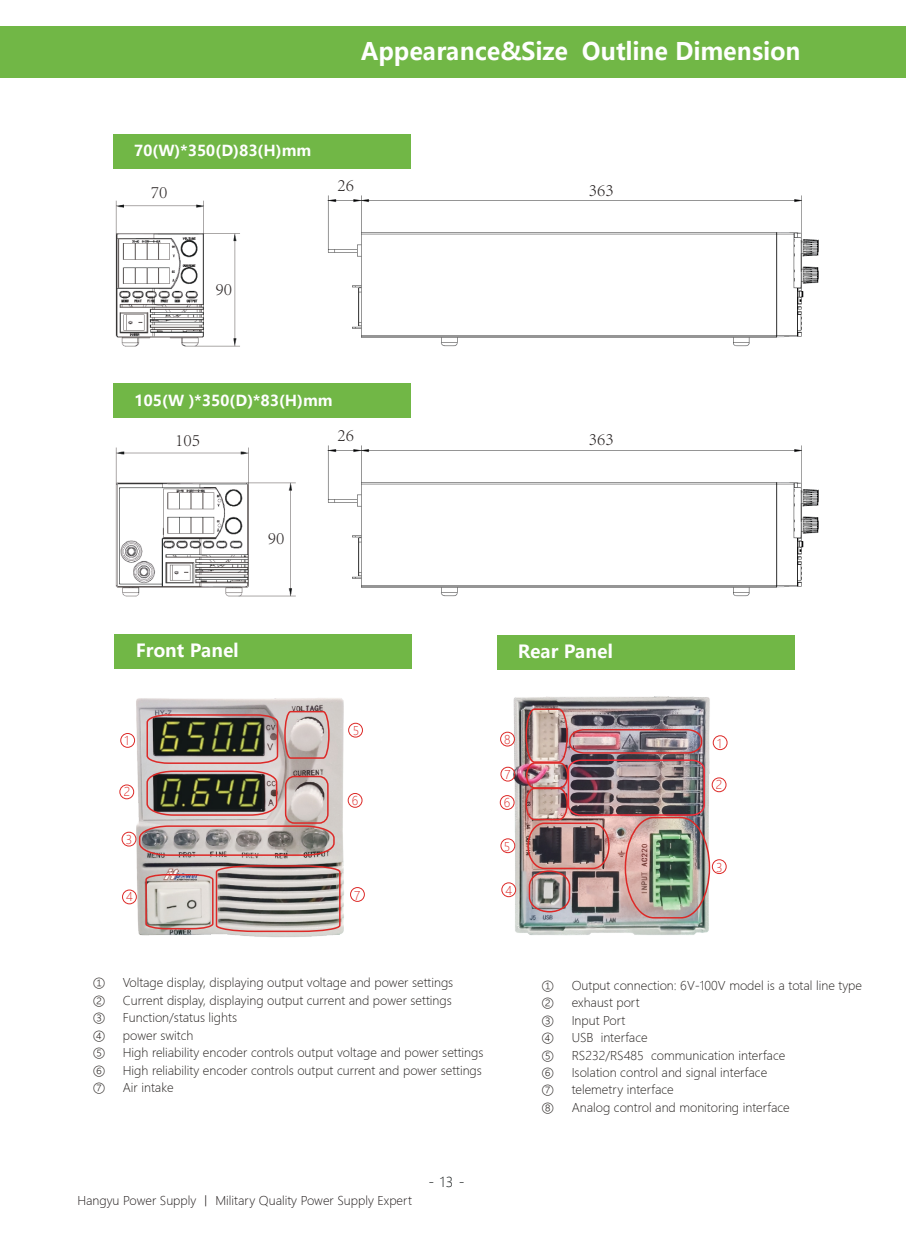
<style>
.page{position:relative;width:906px;height:1238px;background:#fff}
.page>*{position:absolute;margin:0;border:0;box-sizing:border-box;transform-origin:0 0}
.t1{font:700 24px "Microsoft Ya Hei";color:#fff}
.t2{font:300 18px "Adobe Song Std";color:#241f1f}
.t3{font:700 18px "Microsoft Ya Hei";color:#fff}
.t4{font:700 15px "Microsoft Ya Hei";color:#fff}
.t5{font:300 13.5px "Microsoft Ya Hei";color:#121717}
.t6{font:300 12px "Microsoft Ya Hei";color:#262220}
.t7{font:300 12px "Microsoft Ya Hei";color:#241f1f}
.t8{font:300 12px "Microsoft Ya Hei";color:#dd2927}
</style>
<div class="page">
<img style="left:499px;top:696px;width:229px;height:239px">
<img style="left:114px;top:668px;width:255px;height:269px">
<img style="left:327px;top:445px;width:492px;height:152px">
<img style="left:115px;top:447px;width:181px;height:150px">
<div style="left:1px;top:26px;width:905px;height:51px;background:#71b746"></div>
<div style="left:113px;top:383px;width:298px;height:34px;background:#71b746"></div>
<div style="left:113px;top:134px;width:297px;height:34px;background:#71b746"></div>
<div style="left:496px;top:635px;width:298px;height:34px;background:#71b746"></div>
<div style="left:114px;top:634px;width:298px;height:34px;background:#71b746"></div>
<svg style="left:145px;top:864px;width:196px;height:68px"></svg>
<div style="left:350px;top:887px;width:14px;height:14px;border:1px solid #dd2927;border-radius:50%"></div>
<div style="left:120px;top:784px;width:14px;height:15px;border:1px solid #dd2927;border-radius:50%"></div>
<div style="left:122px;top:832px;width:14px;height:14px;border:1px solid #dd2927;border-radius:50%"></div>
<svg style="left:138px;top:824px;width:197px;height:32px"></svg>
<div style="left:122px;top:889px;width:15px;height:15px;border:1px solid #dd2927;border-radius:50%"></div>
<div style="left:348px;top:793px;width:14px;height:14px;border:1px solid #dd2927;border-radius:50%"></div>
<div style="left:348px;top:723px;width:15px;height:14px;border:1px solid #dd2927;border-radius:50%"></div>
<div style="left:121px;top:733px;width:14px;height:14px;border:1px solid #dd2927;border-radius:50%"></div>
<div style="left:285px;top:775px;width:44px;height:48px;border:2px solid #dd2927;border-radius:9px"></div>
<svg style="left:146px;top:710px;width:184px;height:106px"></svg>
<div style="left:501px;top:767px;width:14px;height:14px;border:1px solid #dd2927;border-radius:50%"></div>
<div style="left:712px;top:777px;width:14px;height:14px;border:1px solid #dd2927;border-radius:50%"></div>
<div style="left:501px;top:882px;width:15px;height:14px;border:1px solid #dd2927;border-radius:50%"></div>
<div style="left:712px;top:859px;width:14px;height:14px;border:1px solid #dd2927;border-radius:50%"></div>
<div style="left:501px;top:838px;width:14px;height:14px;border:1px solid #dd2927;border-radius:50%"></div>
<div style="left:713px;top:735px;width:14px;height:14px;border:1px solid #dd2927;border-radius:50%"></div>
<div style="left:500px;top:795px;width:14px;height:14px;border:1px solid #dd2927;border-radius:50%"></div>
<div style="left:500px;top:732px;width:14px;height:14px;border:1px solid #dd2927;border-radius:50%"></div>
<img style="left:525px;top:707px;width:186px;height:212px">
<img style="left:115px;top:200px;width:125px;height:147px">
<img style="left:327px;top:195px;width:492px;height:152px">
<div style="left:153px;top:186px;width:17px;height:17px;background:#fff"></div>
<div style="left:213px;top:276px;width:17px;height:17px;background:#fff"></div>
<div style="left:175px;top:432px;width:26px;height:18px;background:#fff"></div>
<div style="left:269px;top:529px;width:16px;height:17px;background:#fff"></div>
<p class="t4" style="left:134px;top:140px;width:178px">70(W)*350(D)83(H)mm</p>
<h1 class="t1" style="left:361px;top:34px;width:441px">Appearance&amp;Size Outline Dimension</h1>
<h2 class="t2" style="left:337px;top:174px;width:18px">26</h2>
<h2 class="t2" style="left:151px;top:182px;width:18px">70</h2>
<h2 class="t2" style="left:589px;top:179px;width:26px">363</h2>
<h2 class="t2" style="left:215px;top:278px;width:18px">90</h2>
<p class="t4" style="left:134px;top:390px;width:200px">105(W )*350(D)*83(H)mm</p>
<h2 class="t2" style="left:175px;top:430px;width:26px">105</h2>
<h2 class="t2" style="left:268px;top:528px;width:18px">90</h2>
<h2 class="t2" style="left:338px;top:424px;width:18px">26</h2>
<h2 class="t2" style="left:589px;top:429px;width:26px">363</h2>
<h2 class="t3" style="left:136px;top:637px;width:105px">Front Panel</h2>
<h2 class="t3" style="left:518px;top:639px;width:97px">Rear Panel</h2>
<p class="t8" style="left:125px;top:732px;width:6px">1</p>
<p class="t8" style="left:353px;top:722px;width:8px">5</p>
<p class="t8" style="left:504px;top:731px;width:8px">8</p>
<p class="t8" style="left:504px;top:766px;width:8px">7</p>
<p class="t8" style="left:124px;top:784px;width:8px">2</p>
<p class="t8" style="left:126px;top:832px;width:8px">3</p>
<p class="t8" style="left:126px;top:888px;width:8px">4</p>
<p class="t8" style="left:352px;top:792px;width:8px">6</p>
<p class="t8" style="left:354px;top:887px;width:8px">7</p>
<p class="t8" style="left:504px;top:795px;width:8px">6</p>
<p class="t8" style="left:504px;top:838px;width:8px">5</p>
<p class="t8" style="left:505px;top:882px;width:8px">4</p>
<p class="t8" style="left:717px;top:735px;width:6px">1</p>
<p class="t8" style="left:715px;top:777px;width:8px">2</p>
<p class="t8" style="left:716px;top:859px;width:8px">3</p>
<p class="t6" style="left:93px;top:975px;width:13px">①</p>
<p class="t6" style="left:123px;top:975px;width:332px">Voltage display, displaying output voltage and power settings</p>
<p class="t6" style="left:93px;top:992px;width:13px">②</p>
<p class="t6" style="left:123px;top:992px;width:330px">Current display, displaying output current and power settings</p>
<p class="t6" style="left:93px;top:1009px;width:13px">③</p>
<p class="t6" style="left:123px;top:1009px;width:116px">Function/status lights</p>
<p class="t6" style="left:93px;top:1027px;width:13px">④</p>
<p class="t6" style="left:123px;top:1027px;width:72px">power switch</p>
<p class="t6" style="left:93px;top:1044px;width:13px">⑤</p>
<p class="t6" style="left:123px;top:1044px;width:362px">High reliability encoder controls output voltage and power settings</p>
<p class="t6" style="left:93px;top:1062px;width:13px">⑥</p>
<p class="t6" style="left:123px;top:1062px;width:360px">High reliability encoder controls output current and power settings</p>
<p class="t6" style="left:93px;top:1079px;width:13px">⑦</p>
<p class="t6" style="left:123px;top:1079px;width:52px">Air intake</p>
<p class="t7" style="left:77px;top:1192px;width:336px">Hangyu Power Supply 丨 Military Quality Power Supply Expert</p>
<p class="t5" style="left:428px;top:1173px;width:38px">- 13 -</p>
<p class="t6" style="left:542px;top:977px;width:13px">①</p>
<p class="t6" style="left:571px;top:977px;width:292px">Output connection: 6V-100V model is a total line type</p>
<p class="t6" style="left:542px;top:994px;width:13px">②</p>
<p class="t6" style="left:571px;top:994px;width:69px">exhaust port</p>
<p class="t6" style="left:542px;top:1012px;width:13px">③</p>
<p class="t6" style="left:571px;top:1012px;width:55px">Input Port</p>
<p class="t6" style="left:542px;top:1029px;width:13px">④</p>
<p class="t6" style="left:571px;top:1029px;width:77px">USB interface</p>
<p class="t6" style="left:542px;top:1047px;width:13px">⑤</p>
<p class="t6" style="left:571px;top:1047px;width:215px">RS232/RS485 communication interface</p>
<p class="t6" style="left:542px;top:1064px;width:13px">⑥</p>
<p class="t6" style="left:571px;top:1064px;width:197px">Isolation control and signal interface</p>
<p class="t6" style="left:542px;top:1081px;width:13px">⑦</p>
<p class="t6" style="left:571px;top:1081px;width:104px">telemetry interface</p>
<p class="t6" style="left:542px;top:1099px;width:13px">⑧</p>
<p class="t6" style="left:571px;top:1099px;width:219px">Analog control and monitoring interface</p>
</div>
